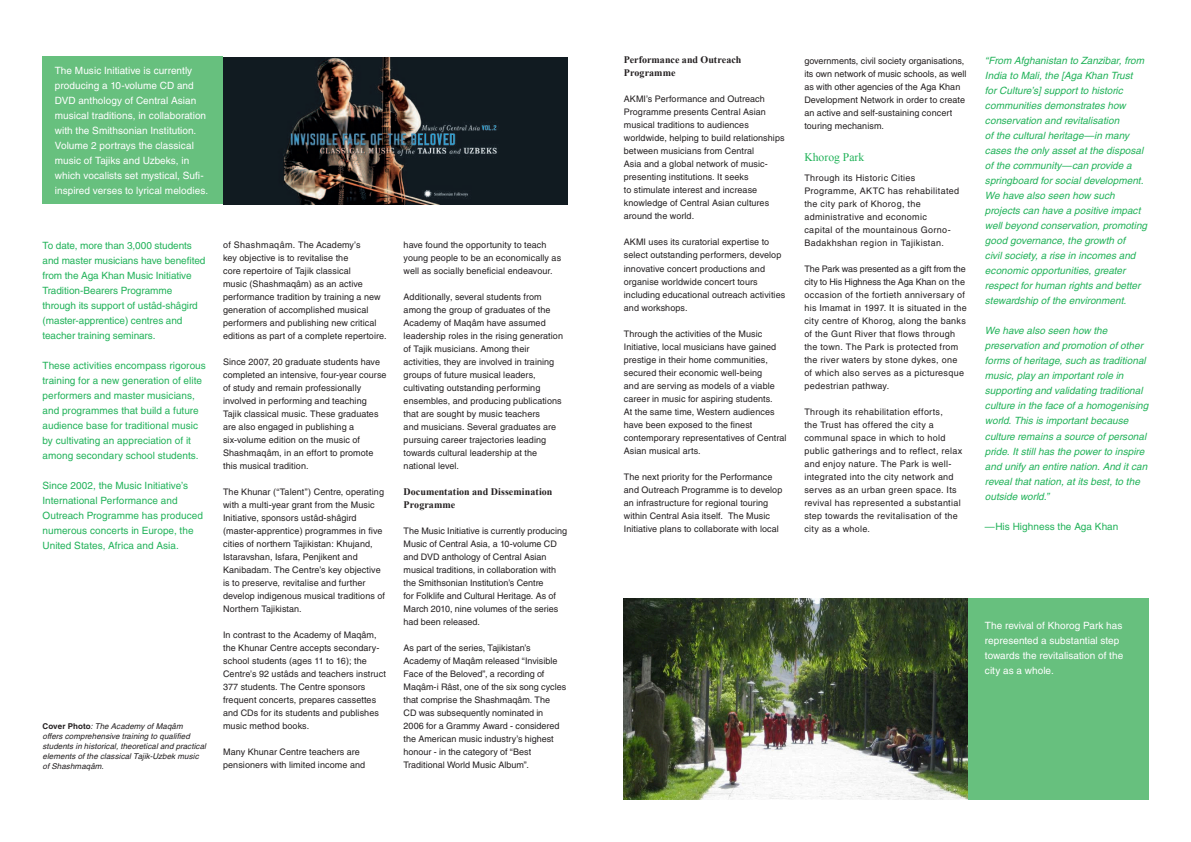
<style>
.page{position:relative;width:1191px;height:842px;background:#fff}
.page>*{position:absolute;margin:0;border:0;box-sizing:border-box;transform-origin:0 0}
.Sub-heading{font:11.7px "Times New Roman";color:#21b259}
.Margin_text{font:italic 10px/15px "Helvetica";color:#21b259}
.Margin_text-2{font:10px/15px "Helvetica";color:#21b259}
.Photo_captions{font:10px/15px "Helvetica";letter-spacing:.005em;color:#fff}
.small_heading{font:700 10px/13px "Times New Roman";letter-spacing:.005em;color:#231f20}
.t1{font:9px/13px "Helvetica";letter-spacing:.01em;color:#231f20}
.t2{font:9px/13px "Helvetica";letter-spacing:.03em;color:#231f20}
.t3{font:9px/13px "Helvetica";letter-spacing:.035em;color:#231f20}
.t4{font:9px/13px "Helvetica";letter-spacing:.04em;color:#231f20}
.Extra_photo_caption{font:italic 8px/10px "Helvetica";letter-spacing:.01em;color:#231f20}
.s1{font-weight:700;font-style:normal}
</style>
<div class="page">
<div style="left:43px;top:57px;width:180px;height:147px;background:#67c07e"></div>
<div style="left:968px;top:598px;width:180px;height:201px;background:#67c07e"></div>
<img style="left:223px;top:57px;width:344px;height:147px">
<img style="left:624px;top:598px;width:344px;height:201px">
<p class="Photo_captions" style="left:55px;top:63px;width:155px">The Music Initiative is currently producing a 10-volume CD and DVD anthology of Central Asian musical traditions, in collaboration with the Smithsonian Institution.<br>Volume 2 portrays the classical music of Tajiks and Uzbeks, in which vocalists set mystical, Sufi&shy;inspired verses to lyrical melodies.</p>
<p class="Margin_text-2" style="left:43px;top:238px;width:164px">To date, more than 3,000 students and master musicians have benefited from the Aga Khan Music Initiative Tradition-Bearers Programme through its support of ustâd-shâgird (master-apprentice) centres and teacher training seminars.</p>
<p class="Margin_text-2" style="left:43px;top:358px;width:165px">These activities encompass rigorous training for a new generation of elite performers and master musicians, and programmes that build a future audience base for traditional music by cultivating an appreciation of it among secondary school students.</p>
<p class="Margin_text-2" style="left:43px;top:478px;width:162px">Since 2002, the Music Initiative’s International Performance and Outreach Programme has produced numerous concerts in Europe, the United States, Africa and Asia.</p>
<p class="Extra_photo_caption" style="left:43px;top:721px;width:165px"><span class="s1">Cover Photo</span>: The Academy of Maqâm<br>offers comprehensive training to qualified students in historical, theoretical and practical elements of the classical Tajik-Uzbek music of Shashmaqâm.</p>
<p class="t1" style="left:223px;top:238px;width:165px">of Shashmaqâm. The Academy’s<br>key objective is to revitalise the<br>core repertoire of Tajik classical<br>music (Shashmaqâm) as an active performance tradition by training a new generation of accomplished musical performers and publishing new critical editions as part of a complete repertoire.</p>
<p class="t1" style="left:223px;top:355px;width:165px">Since 2007, 20 graduate students have completed an intensive, four-year course of study and remain professionally involved in performing and teaching Tajik classical music. These graduates are also engaged in publishing a six-volume edition on the music of Shashmaqâm, in an effort to promote this musical tradition.</p>
<p class="t1" style="left:223px;top:485px;width:163px">The Khunar (“Talent”) Centre, operating with a multi-year grant from the Music Initiative, sponsors ustâd-shâgird (master-apprentice) programmes in five cities of northern Tajikistan: Khujand, Istaravshan, Isfara, Penjikent and Kanibadam. The Centre’s key objective is to preserve, revitalise and further develop indigenous musical traditions of Northern Tajikistan.</p>
<p class="t1" style="left:223px;top:628px;width:164px">In contrast to the Academy of Maqâm, the Khunar Centre accepts secondary&shy;school students (ages 11 to 16); the Centre’s 92 ustâds and teachers instruct 377 students. The Centre sponsors frequent concerts, prepares cassettes and CDs for its students and publishes music method books.</p>
<p class="t1" style="left:223px;top:745px;width:144px">Many Khunar Centre teachers are pensioners with limited income and</p>
<p class="t1" style="left:403px;top:238px;width:159px">have found the opportunity to teach young people to be an economically as well as socially beneficial endeavour.</p>
<p class="t1" style="left:403px;top:290px;width:161px">Additionally, several students from among the group of graduates of the Academy of Maqâm have assumed leadership roles in the rising generation of Tajik musicians. Among their activities, they are involved in training groups of future musical leaders, cultivating outstanding performing ensembles, and producing publications that are sought by music teachers<br>and musicians. Several graduates are pursuing career trajectories leading towards cultural leadership at the national level.</p>
<p class="small_heading" style="left:403px;top:485px;width:150px">Documentation and Dissemination<br>Programme</p>
<p class="t1" style="left:403px;top:524px;width:165px">The Music Initiative is currently producing Music of Central Asia, a 10-volume CD and DVD anthology of Central Asian musical traditions, in collaboration with the Smithsonian Institution’s Centre<br>for Folklife and Cultural Heritage. As of March 2010, nine volumes of the series had been released.</p>
<p class="t1" style="left:403px;top:641px;width:164px">As part of the series, Tajikistan’s Academy of Maqâm released “Invisible Face of the Beloved”, a recording of Maqâm-i Râst, one of the six song cycles that comprise the Shashmaqâm. The<br>CD was subsequently nominated in<br>2006 for a Grammy Award - considered the American music industry’s highest honour - in the category of “Best Traditional World Music Album”.</p>
<p class="small_heading" style="left:624px;top:53px;width:119px">Performance and Outreach<br>Programme</p>
<p class="t1" style="left:624px;top:93px;width:162px">AKMI’s Performance and Outreach Programme presents Central Asian musical traditions to audiences worldwide, helping to build relationships between musicians from Central<br>Asia and a global network of music&shy;presenting institutions. It seeks<br>to stimulate interest and increase knowledge of Central Asian cultures around the world.</p>
<p class="t1" style="left:624px;top:236px;width:163px">AKMI uses its curatorial expertise to select outstanding performers, develop innovative concert productions and organise worldwide concert tours including educational outreach activities and workshops.</p>
<p class="t1" style="left:624px;top:327px;width:164px">Through the activities of the Music Initiative, local musicians have gained prestige in their home communities, secured their economic well-being<br>and are serving as models of a viable career in music for aspiring students.<br>At the same time, Western audiences have been exposed to the finest contemporary representatives of Central Asian musical arts.</p>
<p class="t1" style="left:624px;top:470px;width:160px">The next priority for the Performance and Outreach Programme is to develop an infrastructure for regional touring within Central Asia itself. The Music Initiative plans to collaborate with local</p>
<p class="t1" style="left:804px;top:54px;width:163px">governments, civil society organisations, its own network of music schools, as well as with other agencies of the Aga Khan Development Network in order to create an active and self-sustaining concert touring mechanism.</p>
<p class="Sub-heading" style="left:804px;top:150px;width:61px">Khorog Park</p>
<p class="t4" style="left:804px;top:171px;width:156px">Through its Historic Cities<br>Programme, AKTC has rehabilitated the city park of Khorog, the administrative and economic<br>capital of the mountainous Gorno-<br>Badakhshan region in Tajikistan.</p>
<p class="t2" style="left:804px;top:262px;width:164px">The Park was presented as a gift from the city to His Highness the Aga Khan on the occasion of the fortieth anniversary of his Imamat in 1997. It is situated in the city centre of Khorog, along the banks of the Gunt River that flows through the town. The Park is protected from the river waters by stone dykes, one of which also serves as a picturesque pedestrian pathway.</p>
<p class="t3" style="left:804px;top:405px;width:159px">Through its rehabilitation efforts,<br>the Trust has offered the city a communal space in which to hold public gatherings and to reflect, relax and enjoy nature. The Park is well&shy;integrated into the city network and serves as an urban green space. Its revival has represented a substantial step towards the revitalisation of the city as a whole.</p>
<p class="Margin_text" style="left:985px;top:53px;width:164px">“From Afghanistan to Zanzibar, from India to Mali, the [Aga Khan Trust<br>for Culture’s] support to historic communities demonstrates how conservation and revitalisation<br>of the cultural heritage—in many cases the only asset at the disposal of the community—can provide a springboard for social development.<br>We have also seen how such projects can have a positive impact well beyond conservation, promoting good governance, the growth of<br>civil society, a rise in incomes and economic opportunities, greater respect for human rights and better stewardship of the environment.</p>
<p class="Margin_text" style="left:985px;top:323px;width:165px">We have also seen how the preservation and promotion of other forms of heritage, such as traditional music, play an important role in supporting and validating traditional culture in the face of a homogenising world. This is important because culture remains a source of personal pride. It still has the power to inspire and unify an entire nation. And it can reveal that nation, at its best, to the outside world.”</p>
<p class="Margin_text-2" style="left:985px;top:518px;width:135px">—His Highness the Aga Khan</p>
<p class="Photo_captions" style="left:985px;top:618px;width:140px">The revival of Khorog Park has represented a substantial step towards the revitalisation of the city as a whole.</p>
</div>
